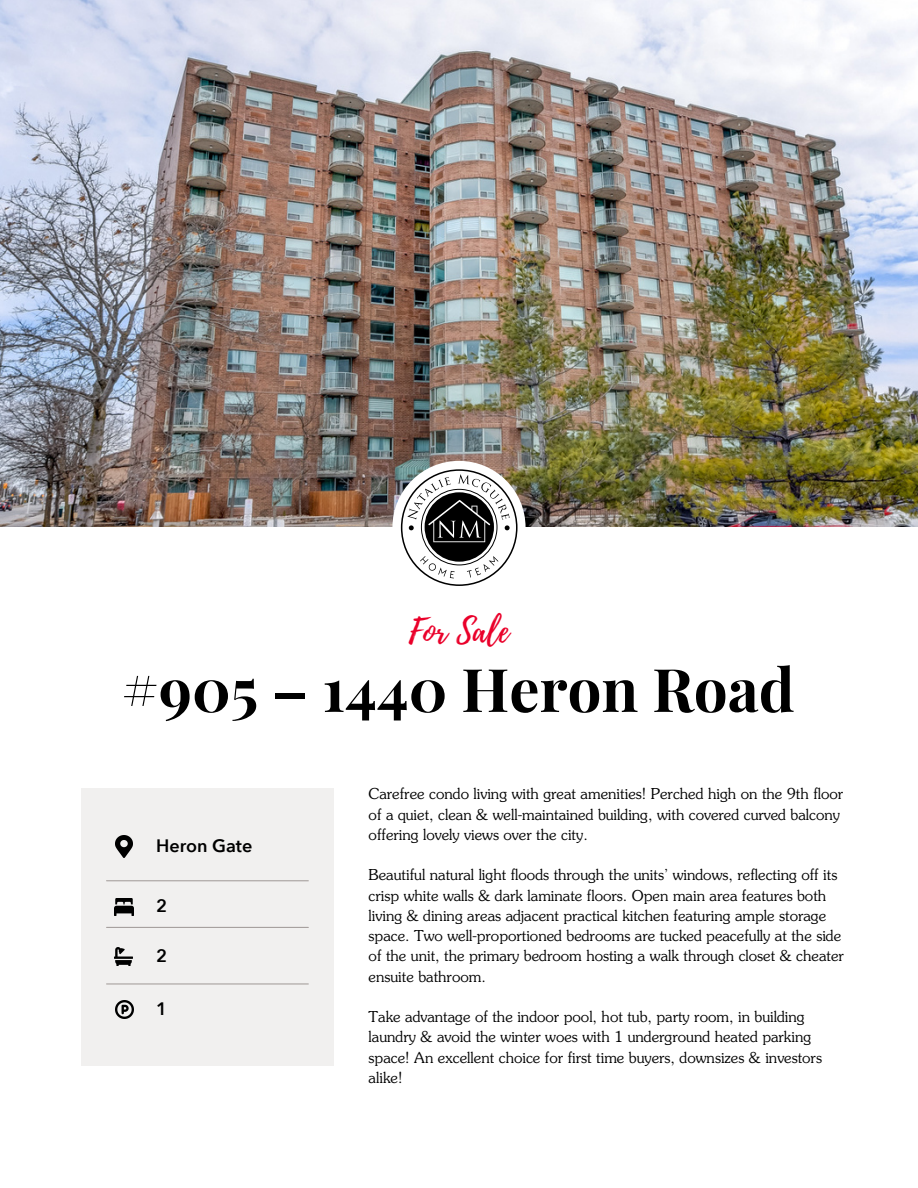
<style>
.page{position:relative;width:918px;height:1188px;background:#fff}
.page>*{position:absolute;margin:0;border:0;box-sizing:border-box;transform-origin:0 0}
.t1{font:700 60px "Playfair Display";color:#000}
.t2{font:33px "Playlist Script";color:#ea002a}
.t3{font:600 18px "Avenir Next";color:#000}
.t4{font:300 15px/20.2px "Souvenir Std";color:#000}
</style>
<div class="page">
<img style="left:0;top:0;width:918px;height:527px">
<div style="left:392px;top:461px;width:134px;height:133px;background:#fff;border-radius:50%"></div>
<svg style="left:401px;top:469px;width:117px;height:117px"></svg>
<div style="left:81px;top:788px;width:253px;height:278px;background:#f1f0ef"></div>
<img style="left:115px;top:836px;width:17px;height:21px">
<img style="left:114px;top:899px;width:19px;height:16px">
<img style="left:115px;top:947px;width:18px;height:18px">
<hr style="left:107px;top:880px;width:201px;height:1px;background:#a7a19f">
<hr style="left:107px;top:927px;width:201px;height:1px;background:#a7a19f">
<hr style="left:107px;top:983px;width:201px;height:2px;background:#a7a19f">
<img style="left:115px;top:1001px;width:18px;height:18px">
<p class="t2" style="left:409px;top:608px;width:102px">For Sale</p>
<h3 class="t1" style="left:122px;top:647px;width:675px">#905 – 1440 Heron Road</h3>
<p class="t3" style="left:156px;top:834px;width:98px">Heron Gate</p>
<p class="t3" style="left:156px;top:894px;width:12px">2</p>
<p class="t3" style="left:156px;top:944px;width:12px">2</p>
<p class="t3" style="left:156px;top:997px;width:12px">1</p>
<p class="t4" style="left:369px;top:785px;width:476px">Carefree condo living with great amenities! Perched high on the 9th floor of a quiet, clean &amp; well-maintained building, with covered curved balcony offering lovely views over the city.</p>
<p class="t4" style="left:369px;top:866px;width:477px">Beautiful natural light floods through the units’ windows, reflecting off its crisp white walls &amp; dark laminate floors. Open main area features both living &amp; dining areas adjacent practical kitchen featuring ample storage space. Two well-proportioned bedrooms are tucked peacefully at the side of the unit, the primary bedroom hosting a walk through closet &amp; cheater ensuite bathroom.</p>
<p class="t4" style="left:369px;top:1008px;width:455px">Take advantage of the indoor pool, hot tub, party room, in building laundry &amp; avoid the winter woes with 1 underground heated parking space! An excellent choice for first time buyers, downsizes &amp; investors alike!</p>
</div>
